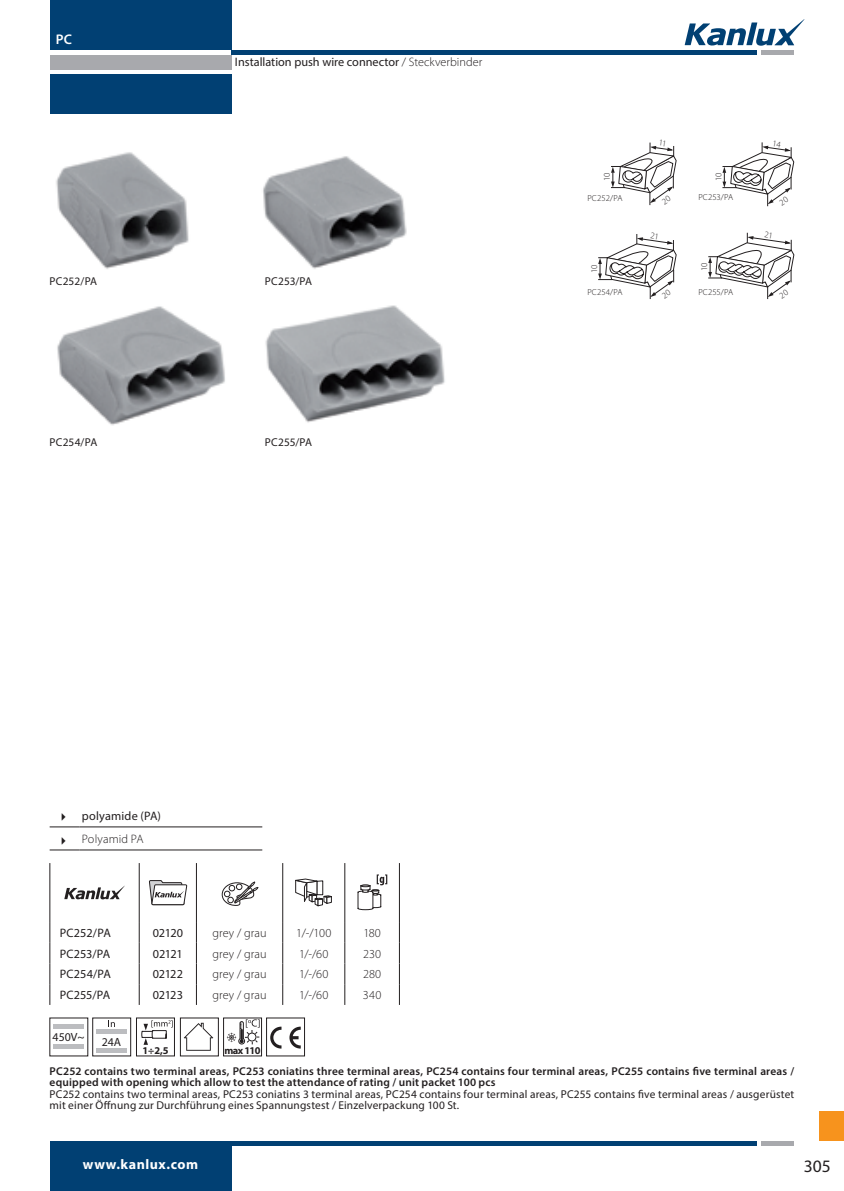
<style>
.page{position:relative;width:844px;height:1191px;background:#fff}
.page>*{position:absolute;margin:0;border:0;box-sizing:border-box;transform-origin:0 0}
.t1{font:17.5px "Myriad Pro";color:#231f20}
.t2{font:700 14px "Myriad Pro";letter-spacing:.04em;color:#fff}
.t3{font:600 14px "Myriad Pro";color:#fff}
.t4{font:12.25px "Myriad Pro";color:#231f20}
.t5{font:300 12.25px "Myriad Pro";letter-spacing:.005em;color:#231f20}
.t6{font:11.9px "Myriad Pro";color:#231f20}
.t7{font:11.38px/11.4px "Myriad Pro";letter-spacing:.015em;color:#231f20}
.t8{font:600 11.38px/11.4px "Myriad Pro";letter-spacing:.015em;color:#231f20}
.t9{font:700 10.33px "Myriad Pro";letter-spacing:-.05em;color:#231f20}
.t10{font:300 8.75px "Myriad Pro";letter-spacing:-.01em;color:#231f20}
.s1{font-weight:300}
</style>
<div class="page">
<svg style="left:684px;top:19px;width:120px;height:27px"></svg>
<div style="left:231px;top:50px;width:525px;height:5px;background:#014073"></div>
<div style="left:50px;top:55px;width:181px;height:14px;background:#a8a9ad"></div>
<div style="left:50px;top:0;width:181px;height:50px;background:#014073"></div>
<div style="left:819px;top:1111px;width:24px;height:30px;background:#f7931d"></div>
<div style="left:50px;top:74px;width:181px;height:40px;background:#014073"></div>
<div style="left:761px;top:50px;width:33px;height:5px;background:#a8a9ad"></div>
<div style="left:50px;top:1141px;width:181px;height:50px;background:#014073"></div>
<div style="left:221px;top:1141px;width:535px;height:5px;background:#014073"></div>
<div style="left:761px;top:1141px;width:33px;height:5px;background:#a8a9ad"></div>
<img style="left:56px;top:152px;width:133px;height:117px">
<img style="left:263px;top:156px;width:144px;height:113px">
<img style="left:265px;top:305px;width:180px;height:118px">
<img style="left:57px;top:306px;width:168px;height:120px">
<hr style="left:79px;top:826px;width:183px;height:1px;background:#231f20">
<hr style="left:79px;top:849px;width:183px;height:1px;background:#231f20">
<svg style="left:141px;top:1020px;width:32px;height:24px"></svg>
<div style="left:136px;top:1017px;width:39px;height:39px;border:1px solid #231f20"></div>
<svg style="left:227px;top:1019px;width:32px;height:25px"></svg>
<div style="left:223px;top:1017px;width:39px;height:39px;border:1px solid #231f20"></div>
<svg style="left:270px;top:1026px;width:11px;height:22px"></svg>
<svg style="left:289px;top:1026px;width:11px;height:22px"></svg>
<svg style="left:184px;top:1022px;width:29px;height:28px"></svg>
<hr style="left:96px;top:1029px;width:31px;height:4px;background:#bcbdc0">
<div style="left:96px;top:1048px;width:31px;height:5px;background:#bcbdc0"></div>
<svg style="left:108px;top:1020px;width:7px;height:7px"></svg>
<div style="left:92px;top:1017px;width:39px;height:39px;border:1px solid #231f20"></div>
<div style="left:53px;top:1024px;width:31px;height:5px;background:#bcbdc0"></div>
<hr style="left:53px;top:1044px;width:31px;height:4px;background:#bcbdc0">
<svg style="left:139px;top:922px;width:1px;height:83px"></svg>
<svg style="left:196px;top:922px;width:1px;height:83px"></svg>
<svg style="left:282px;top:922px;width:1px;height:83px"></svg>
<svg style="left:344px;top:922px;width:1px;height:83px"></svg>
<svg style="left:399px;top:922px;width:1px;height:83px"></svg>
<hr style="left:139px;top:863px;width:1px;height:59px;background:#231f20">
<hr style="left:196px;top:863px;width:1px;height:59px;background:#231f20">
<hr style="left:282px;top:863px;width:1px;height:59px;background:#231f20">
<hr style="left:344px;top:863px;width:1px;height:59px;background:#231f20">
<hr style="left:399px;top:863px;width:1px;height:59px;background:#231f20">
<hr style="left:50px;top:863px;width:1px;height:59px;background:#231f20">
<svg style="left:50px;top:922px;width:1px;height:83px"></svg>
<svg style="left:64px;top:885px;width:61px;height:14px"></svg>
<svg style="left:149px;top:880px;width:38px;height:25px"></svg>
<svg style="left:222px;top:881px;width:37px;height:25px"></svg>
<svg style="left:295px;top:878px;width:37px;height:28px"></svg>
<svg style="left:357px;top:874px;width:30px;height:36px"></svg>
<svg style="left:50px;top:826px;width:29px;height:1px"></svg>
<svg style="left:50px;top:849px;width:29px;height:1px"></svg>
<svg style="left:611px;top:142px;width:66px;height:63px"></svg>
<svg style="left:722px;top:142px;width:72px;height:64px"></svg>
<svg style="left:598px;top:234px;width:79px;height:65px"></svg>
<svg style="left:708px;top:232px;width:86px;height:67px"></svg>
<p class="t3" style="left:56px;top:30px;width:18px">PC</p>
<p class="t7" style="left:50px;top:276px;width:49px">PC252/PA</p>
<p class="t7" style="left:50px;top:436px;width:49px">PC254/PA</p>
<p class="t4" style="left:235px;top:55px;width:249px">Installation push wire connector <span class="s1">/ Steckverbinder</span></p>
<p class="t7" style="left:265px;top:276px;width:49px">PC253/PA</p>
<p class="t7" style="left:265px;top:436px;width:49px">PC255/PA</p>
<p class="t10" style="left:601px;top:181px;width:10px;rotate:-90deg">10</p>
<p class="t10" style="left:587px;top:193px;width:37px">PC252/PA</p>
<p class="t10" style="left:588px;top:273px;width:10px;rotate:-90deg">10</p>
<p class="t10" style="left:587px;top:287px;width:37px">PC254/PA</p>
<p class="t10" style="left:713px;top:181px;width:10px;rotate:-90deg">10</p>
<p class="t10" style="left:698px;top:192px;width:36px">PC253/PA</p>
<p class="t10" style="left:698px;top:271px;width:10px;rotate:-90deg">10</p>
<p class="t10" style="left:698px;top:287px;width:36px">PC255/PA</p>
<p class="t4" style="left:82px;top:808px;width:81px">polyamide (PA)</p>
<p class="t5" style="left:82px;top:831px;width:63px">Polyamid PA</p>
<p class="t4" style="left:60px;top:925px;width:53px">PC252/PA</p>
<p class="t4" style="left:153px;top:925px;width:32px">02120</p>
<p class="t5" style="left:212px;top:925px;width:56px">grey / grau</p>
<p class="t5" style="left:296px;top:925px;width:37px">1/-/100</p>
<p class="t5" style="left:363px;top:925px;width:19px">180</p>
<p class="t4" style="left:60px;top:946px;width:52px">PC253/PA</p>
<p class="t4" style="left:153px;top:946px;width:31px">02121</p>
<p class="t5" style="left:212px;top:946px;width:56px">grey / grau</p>
<p class="t5" style="left:299px;top:946px;width:31px">1/-/60</p>
<p class="t5" style="left:363px;top:946px;width:20px">230</p>
<p class="t4" style="left:60px;top:966px;width:53px">PC254/PA</p>
<p class="t4" style="left:153px;top:966px;width:32px">02122</p>
<p class="t5" style="left:212px;top:967px;width:56px">grey / grau</p>
<p class="t5" style="left:299px;top:967px;width:31px">1/-/60</p>
<p class="t5" style="left:363px;top:967px;width:20px">280</p>
<p class="t4" style="left:60px;top:987px;width:52px">PC255/PA</p>
<p class="t4" style="left:153px;top:987px;width:32px">02123</p>
<p class="t5" style="left:212px;top:987px;width:56px">grey / grau</p>
<p class="t5" style="left:299px;top:987px;width:31px">1/-/60</p>
<p class="t5" style="left:363px;top:987px;width:20px">340</p>
<p class="t6" style="left:53px;top:1029px;width:34px">450V~</p>
<p class="t6" style="left:102px;top:1034px;width:21px">24A</p>
<p class="t9" style="left:142px;top:1043px;width:28px">1÷2,5</p>
<p class="t9" style="left:224px;top:1043px;width:38px">max 110</p>
<p class="t8" style="left:50px;top:1065px;width:746px">PC252 contains two terminal areas, PC253 coniatins three terminal areas, PC254 contains four terminal areas, PC255 contains ve terminal areas / equipped with opening which allow to test the attendance of rating / unit packet 100 pcs</p>
<p class="t7" style="left:50px;top:1088px;width:746px">PC252 contains two terminal areas, PC253 coniatins 3 terminal areas, PC254 contains four terminal areas, PC255 contains five terminal areas / ausgerüstet mit einer Öffnung zur Durchführung eines Spannungstest / Einzelverpackung 100 St.</p>
<p class="t2" style="left:83px;top:1155px;width:117px">www.kanlux.com</p>
<h1 class="t1" style="left:803px;top:1155px;width:28px">305</h1>
</div>
